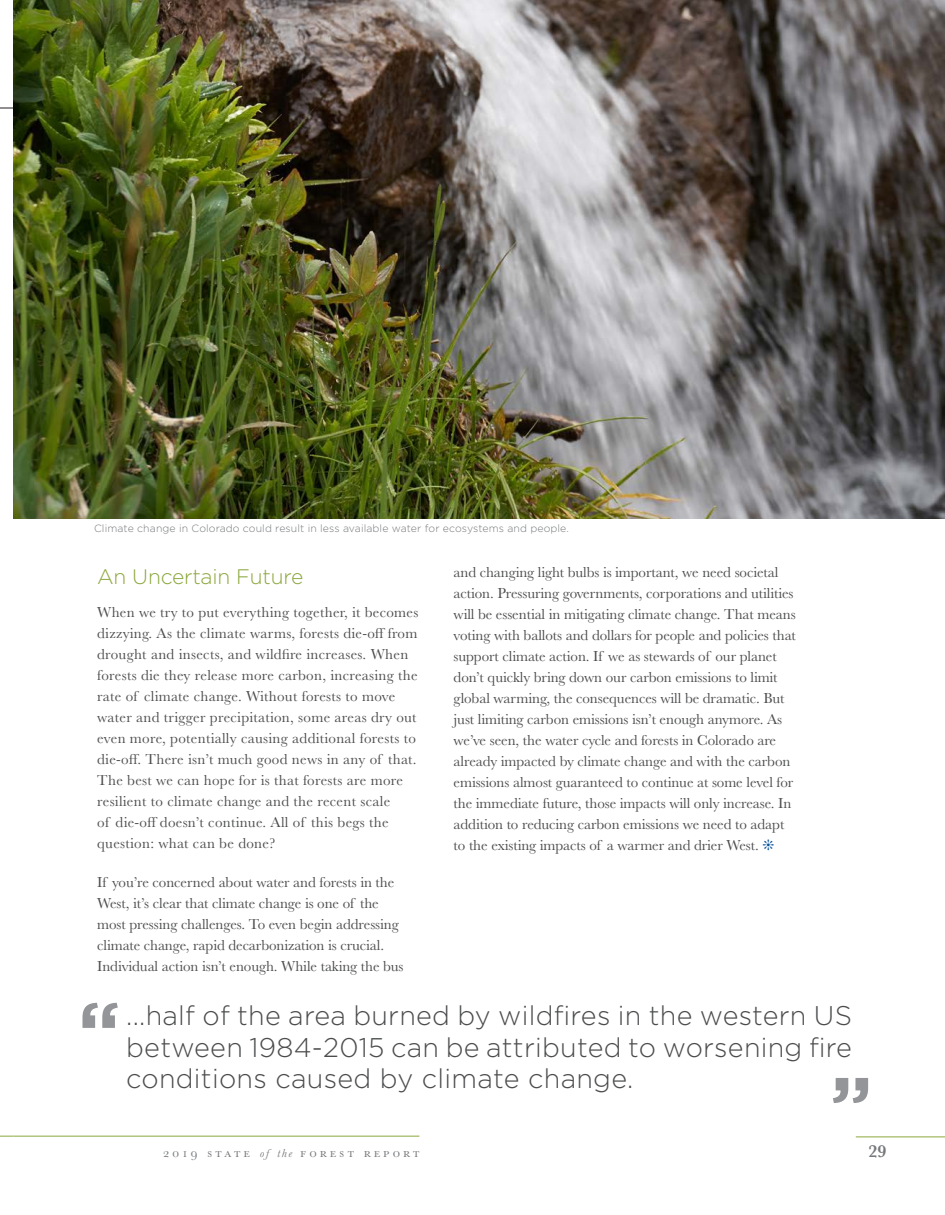
<style>
.page{position:relative;width:945px;height:1215px;background:#fff}
.page>*{position:absolute;margin:0;border:0;box-sizing:border-box;transform-origin:0 0}
.Body1{font:300 27px/31.5px "Gotham";letter-spacing:.01em;color:#4b4c4d;text-align:justify}
.t1{font:300 21px "Gotham";letter-spacing:-.01em;color:#8ba73c}
.t2{font:600 18px "Baskerville";color:#76787b}
.t3{font:15px/21px "Baskerville MT Std";letter-spacing:-.005em;color:#4b4c4d}
.t4{font:15px/21px "Baskerville MT Std";letter-spacing:.02em;color:#4b4c4d}
.t5{font:13.5px "Baskerville MT Std";letter-spacing:.24em;color:#76787b}
.Caption_2017{font:300 10.5px "Gotham";letter-spacing:.01em;color:#76787b}
.s1{color:#07529c}
.s2{font-style:italic;font-size:12px}
</style>
<div class="page">
<hr style="left:856px;top:1137px;width:89px;height:1px;background:#8ba73c">
<svg style="left:0;top:1136px;width:14px;height:1px"></svg>
<hr style="left:14px;top:1136px;width:405px;height:1px;background:#8ba73c">
<hr style="left:0;top:108px;width:945px;height:1px;background:#231f20">
<img style="left:14px;top:0;width:931px;height:519px">
<svg style="left:82px;top:1003px;width:36px;height:25px"></svg>
<svg style="left:833px;top:1078px;width:35px;height:25px"></svg>
<p class="Caption_2017" style="left:94px;top:522px;width:476px">Climate change in Colorado could result in less available water for ecosystems and people.</p>
<p class="t1" style="left:97px;top:565px;width:208px">An Uncertain Future</p>
<p class="t4" style="left:97px;top:601px;width:323px">When we try to put everything together, it becomes dizzying. As the climate warms, forests die-off from drought and insects, and wildfire increases. When forests die they release more carbon, increasing the rate of climate change. Without forests to move water and trigger precipitation, some areas dry out even more, potentially causing additional forests to die-off. There isn’t much good news in any of that.<br>The best we can hope for is that forests are more resilient to climate change and the recent scale<br>of die-off doesn’t continue. All of this begs the question: what can be done?</p>
<p class="t3" style="left:97px;top:871px;width:308px">If you’re concerned about water and forests in the West, it’s clear that climate change is one of the most pressing challenges. To even begin addressing climate change, rapid decarbonization is crucial.<br>Individual action isn’t enough. While taking the bus</p>
<p class="t3" style="left:454px;top:562px;width:344px">and changing light bulbs is important, we need societal action. Pressuring governments, corporations and utilities will be essential in mitigating climate change. That means voting with ballots and dollars for people and policies that support climate action. If we as stewards of our planet don’t quickly bring down our carbon emissions to limit global warming, the consequences will be dramatic. But just limiting carbon emissions isn’t enough anymore. As we’ve seen, the water cycle and forests in Colorado are already impacted by climate change and with the carbon emissions almost guaranteed to continue at some level for the immediate future, those impacts will only increase. In addition to reducing carbon emissions we need to adapt to the existing impacts of a warmer and drier West. <span class="s1">❊</span></p>
<p class="Body1" style="left:126px;top:1000px;width:727px">...half of the area burned by wildfires in the western US between 1984-2015 can be attributed to worsening fire conditions caused by climate change.</p>
<p class="t5" style="left:163px;top:1144px;width:258px">2019 state <span class="s2">of the</span> forest report</p>
<p class="t2" style="left:868px;top:1138px;width:20px">29</p>
</div>
